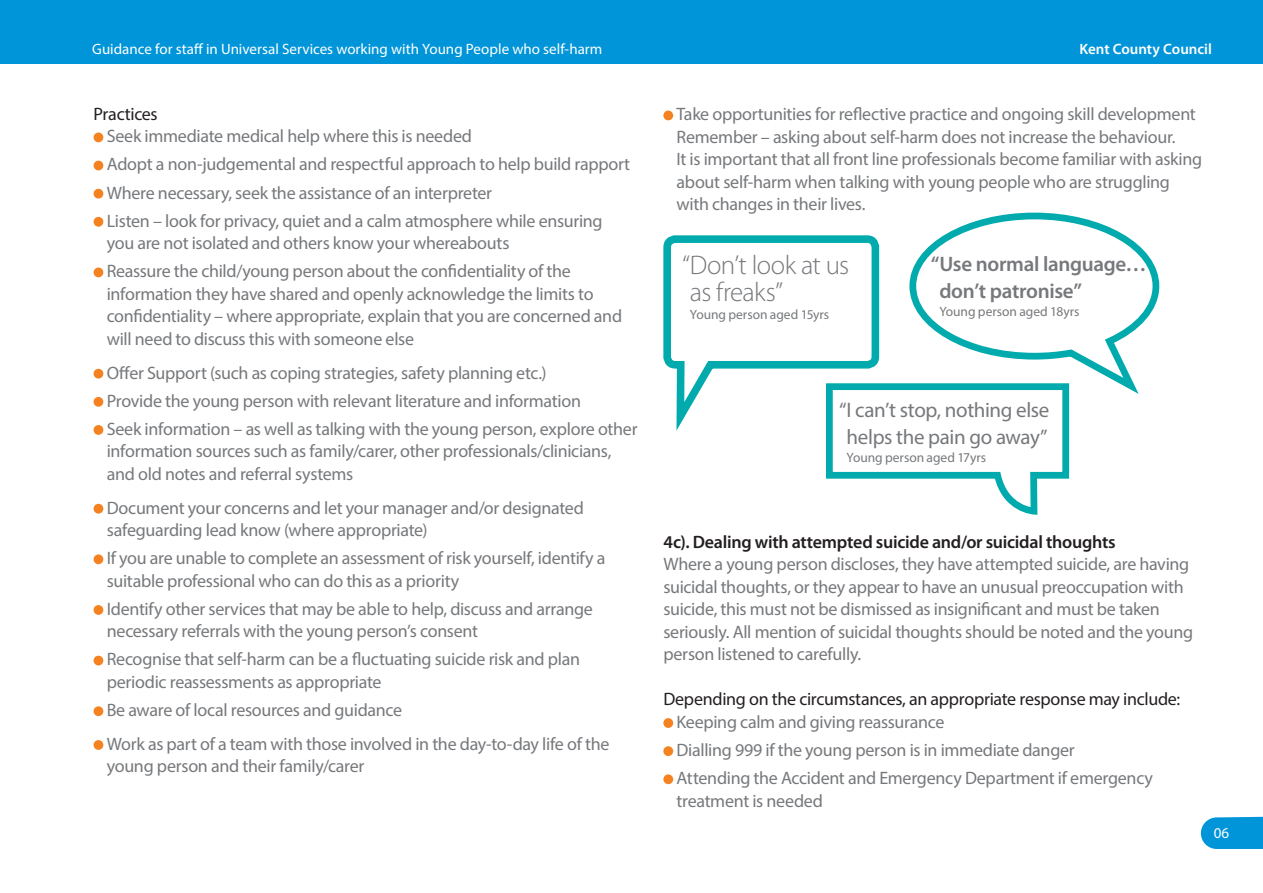
<style>
.page{position:relative;width:1263px;height:893px;background:#fff}
.page>*{position:absolute;margin:0;border:0;box-sizing:border-box;transform-origin:0 0}
.t1{font:300 27px/27px "Myriad Pro";letter-spacing:-.02em;color:#76787b}
.t2{font:21px/27px "Myriad Pro";letter-spacing:-.02em;color:#76787b;text-align:center}
.t3{font:600 21px/27px "Myriad Pro";letter-spacing:-.015em;color:#76787b}
.t4{font:18px/22.5px "Myriad Pro";letter-spacing:-.015em;color:#76787b}
.t5{font:18px "Myriad Pro";letter-spacing:-.02em;color:#231f20}
.contents_2{font:600 18px "Myriad Pro";letter-spacing:-.015em;color:#231f20}
.t6{font:15px "Myriad Pro";color:#fff}
.t7{font:600 15px "Myriad Pro";color:#fff}
.t8{font:13.5px "Myriad Pro";color:#76787b}
</style>
<div class="page">
<div style="left:0;top:0;width:1263px;height:64px;background:#0095d9"></div>
<svg style="left:1201px;top:817px;width:62px;height:32px;background:#0f9bdb"></svg>
<div style="left:663px;top:111px;width:10px;height:9px;background:#f58220;border-radius:50%"></div>
<div style="left:663px;top:718px;width:10px;height:10px;background:#f58220;border-radius:50%"></div>
<div style="left:663px;top:746px;width:10px;height:10px;background:#f58220;border-radius:50%"></div>
<div style="left:663px;top:774px;width:10px;height:10px;background:#f58220;border-radius:50%"></div>
<div style="left:94px;top:133px;width:9px;height:9px;background:#f58220;border-radius:50%"></div>
<div style="left:94px;top:161px;width:9px;height:9px;background:#f58220;border-radius:50%"></div>
<div style="left:94px;top:189px;width:9px;height:10px;background:#f58220;border-radius:50%"></div>
<div style="left:94px;top:217px;width:9px;height:10px;background:#f58220;border-radius:50%"></div>
<div style="left:94px;top:268px;width:9px;height:9px;background:#f58220;border-radius:50%"></div>
<div style="left:94px;top:369px;width:9px;height:10px;background:#f58220;border-radius:50%"></div>
<div style="left:94px;top:397px;width:9px;height:10px;background:#f58220;border-radius:50%"></div>
<div style="left:94px;top:425px;width:9px;height:10px;background:#f58220;border-radius:50%"></div>
<div style="left:94px;top:504px;width:9px;height:10px;background:#f58220;border-radius:50%"></div>
<div style="left:94px;top:554px;width:9px;height:10px;background:#f58220;border-radius:50%"></div>
<div style="left:94px;top:605px;width:9px;height:10px;background:#f58220;border-radius:50%"></div>
<div style="left:94px;top:656px;width:9px;height:9px;background:#f58220;border-radius:50%"></div>
<div style="left:94px;top:706px;width:9px;height:10px;background:#f58220;border-radius:50%"></div>
<div style="left:94px;top:740px;width:9px;height:10px;background:#f58220;border-radius:50%"></div>
<svg style="left:663px;top:235px;width:217px;height:196px"></svg>
<svg style="left:909px;top:212px;width:251px;height:182px"></svg>
<svg style="left:823px;top:380px;width:249px;height:131px"></svg>
<p class="t6" style="left:92px;top:39px;width:511px">Guidance for staff in Universal Services working with Young People who self-harm</p>
<p class="t7" style="left:1079px;top:39px;width:134px">Kent County Council</p>
<p class="t5" style="left:94px;top:103px;width:66px">Practices</p>
<p class="t4" style="left:107px;top:125px;width:367px">Seek immediate medical help where this is needed</p>
<p class="t4" style="left:107px;top:153px;width:525px">Adopt a non-judgemental and respectful approach to help build rapport</p>
<p class="t4" style="left:107px;top:181px;width:387px">Where necessary, seek the assistance of an interpreter</p>
<p class="t4" style="left:107px;top:209px;width:497px">Listen – look for privacy, quiet and a calm atmosphere while ensuring you are not isolated and others know your whereabouts</p>
<p class="t4" style="left:107px;top:260px;width:517px">Reassure the child/young person about the confidentiality of the information they have shared and openly acknowledge the limits to confidentiality – where appropriate, explain that you are concerned and will need to discuss this with someone else</p>
<p class="t4" style="left:107px;top:361px;width:441px">Offer Support (such as coping strategies, safety planning etc.)</p>
<p class="t4" style="left:107px;top:389px;width:476px">Provide the young person with relevant literature and information</p>
<p class="t4" style="left:107px;top:417px;width:532px">Seek information – as well as talking with the young person, explore other information sources such as family/carer, other professionals/clinicians, and old notes and referral systems</p>
<p class="t4" style="left:107px;top:496px;width:479px">Document your concerns and let your manager and/or designated safeguarding lead know (where appropriate)</p>
<p class="t4" style="left:107px;top:547px;width:500px">If you are unable to complete an assessment of risk yourself, identify a suitable professional who can do this as a priority</p>
<p class="t4" style="left:107px;top:597px;width:488px">Identify other services that may be able to help, discuss and arrange necessary referrals with the young person’s consent</p>
<p class="t4" style="left:107px;top:648px;width:475px">Recognise that self-harm can be a fluctuating suicide risk and plan periodic reassessments as appropriate</p>
<p class="t4" style="left:107px;top:698px;width:297px">Be aware of local resources and guidance</p>
<p class="t4" style="left:107px;top:732px;width:504px">Work as part of a team with those involved in the day-to-day life of the young person and their family/carer</p>
<p class="t4" style="left:676px;top:103px;width:527px">Take opportunities for reflective practice and ongoing skill development Remember – asking about self-harm does not increase the behaviour.<br>It is important that all front line professionals become familiar with asking about self-harm when talking with young people who are struggling with changes in their lives.</p>
<p class="t1" style="left:682px;top:252px;width:168px">“Don’t look at us as freaks”</p>
<p class="t8" style="left:690px;top:306px;width:141px">Young person aged 15yrs</p>
<p class="t3" style="left:939px;top:250px;width:209px;text-indent:-8px">“Use normal language… don’t patronise”</p>
<p class="t8" style="left:939px;top:304px;width:142px">Young person aged 18yrs</p>
<p class="t2" style="left:839px;top:396px;width:212px">“I can’t stop, nothing else helps the pain go away”</p>
<p class="t8" style="left:846px;top:449px;width:141px">Young person aged 17yrs</p>
<p class="contents_2" style="left:663px;top:530px;width:454px">4c). Dealing with attempted suicide and/or suicidal thoughts</p>
<p class="t4" style="left:663px;top:553px;width:531px">Where a young person discloses, they have attempted suicide, are having suicidal thoughts, or they appear to have an unusual preoccupation with suicide, this must not be dismissed as insignificant and must be taken seriously. All mention of suicidal thoughts should be noted and the young person listened to carefully.</p>
<p class="t5" style="left:663px;top:688px;width:518px">Depending on the circumstances, an appropriate response may include:</p>
<p class="t4" style="left:676px;top:710px;width:269px">Keeping calm and giving reassurance</p>
<p class="t4" style="left:676px;top:738px;width:400px">Dialling 999 if the young person is in immediate danger</p>
<p class="t4" style="left:676px;top:767px;width:478px">Attending the Accident and Emergency Department if emergency treatment is needed</p>
<p class="t6" style="left:1214px;top:824px;width:17px">06</p>
</div>
